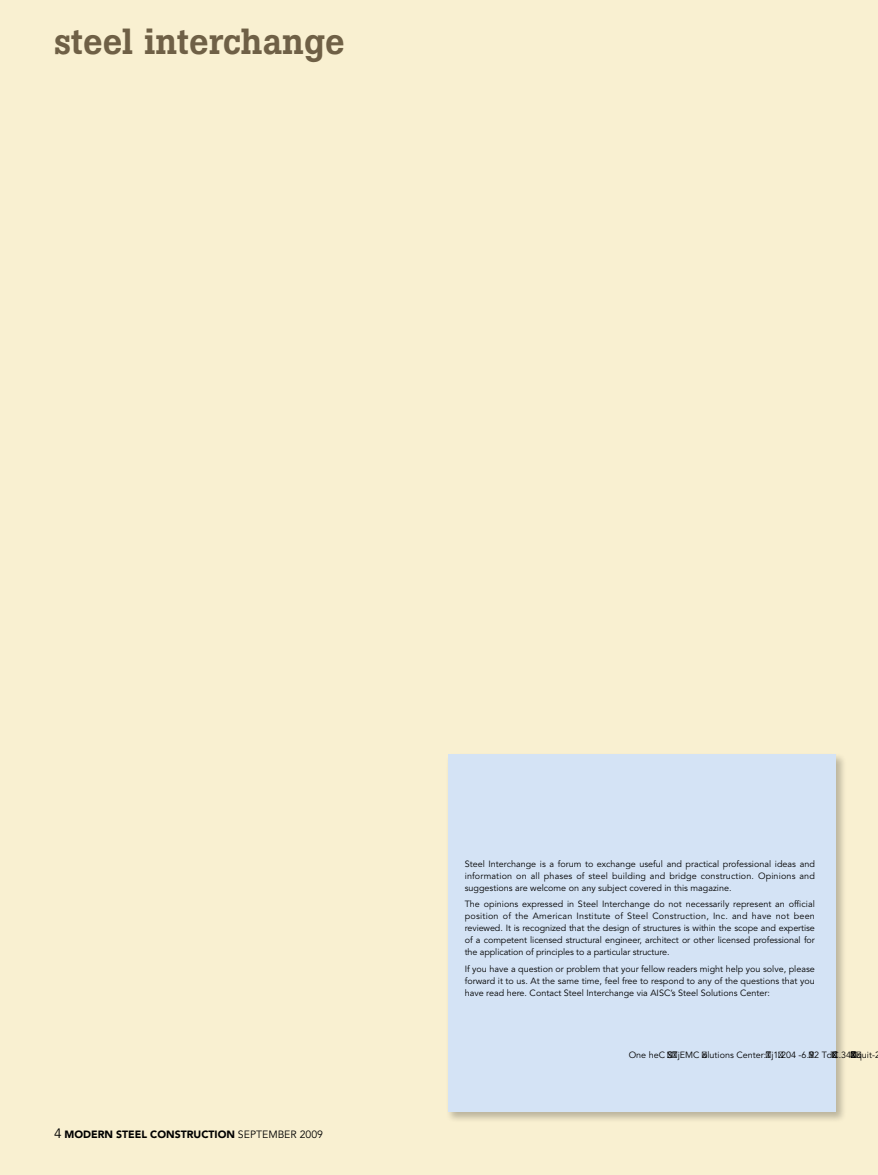
<style>
.page{position:relative;width:878px;height:1175px;background:#fff}
.page>*{position:absolute;margin:0;border:0;box-sizing:border-box;transform-origin:0 0}
.t1{font:500 36px "Boton";color:#6f6046}
.t2{font:900 10.5px "Avenir LT Std";color:#000}
.t3{font:9px/12px "Avenir LT Std";color:#000;text-align:justify}
.s1{font-weight:400;font-size:13.5px}
.s2{font-weight:400}
</style>
<div class="page">
<div style="left:0;top:0;width:878px;height:1174px;background:#f9f0d1"></div>
<div style="left:445px;top:752px;width:408px;height:377px;background:#000;opacity:.25"></div>
<div style="left:448px;top:755px;width:387px;height:357px;background:#d4e3f5"></div>
<h1 class="t1" style="left:54px;top:20px;width:292px">steel interchange</h1>
<p class="t2" style="left:54px;top:1127px;width:270px"><span class="s1">4</span> MODERN STEEL CONSTRUCTION <span class="s2">september 2009</span></p>
<p class="t3" style="left:465px;top:857px;width:351px">Steel Interchange is a forum to exchange useful and practical professional ideas and information on all phases of steel building and bridge construction. Opinions and suggestions are welcome on any subject covered in this magazine.</p>
<p class="t3" style="left:465px;top:898px;width:351px">The opinions expressed in Steel Interchange do not necessarily represent an official position of the American Institute of Steel Construction, Inc. and have not been reviewed. It is recognized that the design of structures is within the scope and expertise of a competent licensed structural engineer, architect or other licensed professional for the application of principles to a particular structure.</p>
<p class="t3" style="left:465px;top:962px;width:351px">If you have a question or problem that your fellow readers might help you solve, please forward it to us. At the same time, feel free to respond to any of the questions that you have read here. Contact Steel Interchange via AISC’s Steel Solutions Center:</p>
<p class="t3" style="left:628px;top:1048px;width:253px">One heC (s)tj emC (olutions Center:)tj 18.204 -6.892 td (C.345&gt;t Qquit-2</p>
</div>
